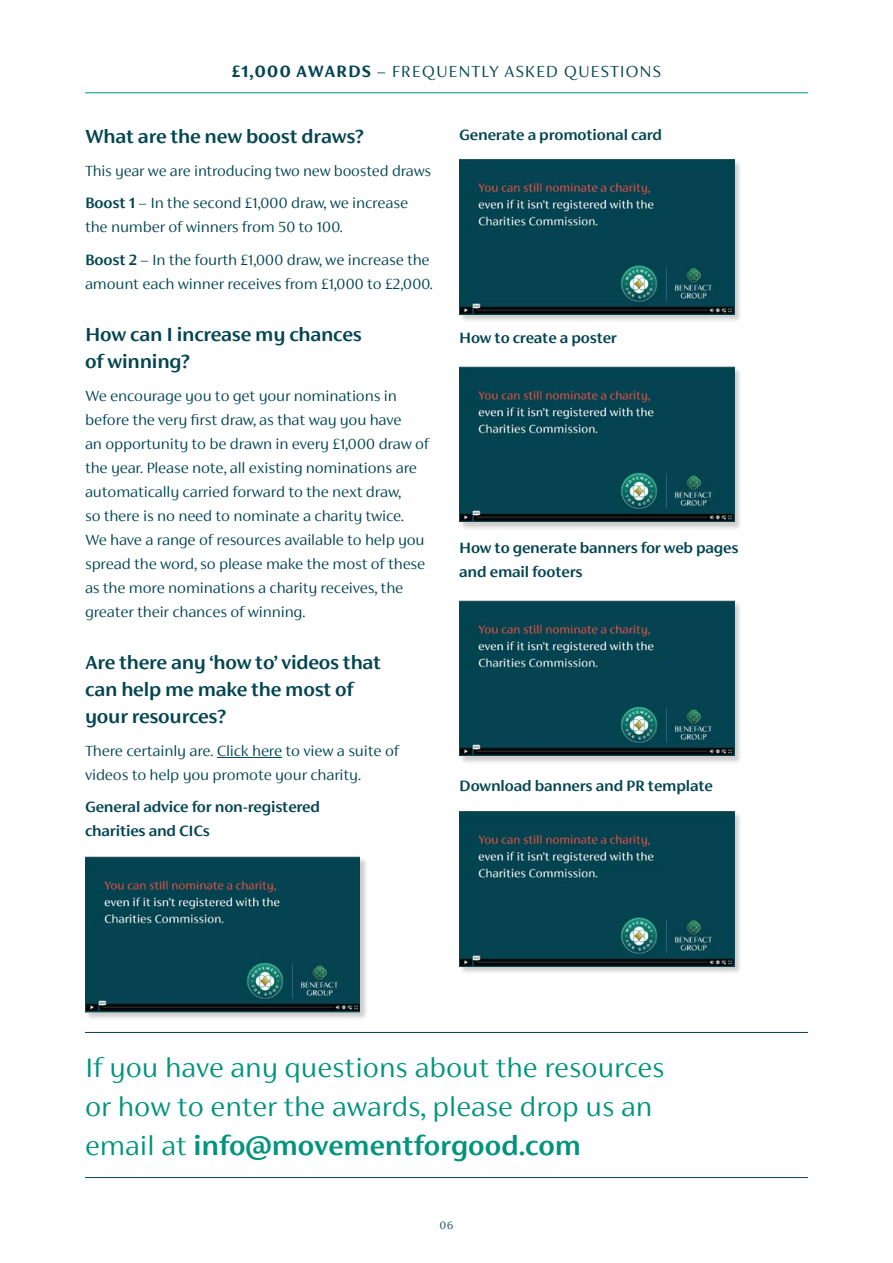
<style>
.page{position:relative;width:893px;height:1263px;background:#fff}
.page>*{position:absolute;margin:0;border:0;box-sizing:border-box;transform-origin:0 0}
.t1{font:300 30px/39px "FS Siena";color:#00947c}
.t2{font:600 21px/27px "FS Siena";letter-spacing:-.01em;color:#034551}
.t3{font:300 18px "FS Siena";letter-spacing:.05em;color:#034551}
.t4{font:300 16.5px/24px "FS Siena";letter-spacing:-.01em;color:#034551}
.t5{font:600 16.5px/24px "FS Siena";letter-spacing:-.01em;color:#034551}
.t6{font:300 12px "FS Siena";color:#034551}
.s1{font-weight:700}
.s2{font-weight:600}
</style>
<div class="page">
<hr style="left:217px;top:757px;width:65px;height:1px;background:#034551">
<hr style="left:85px;top:92px;width:723px;height:1px;background:#00947c">
<hr style="left:85px;top:1032px;width:723px;height:1px;background:#034551">
<hr style="left:85px;top:1177px;width:723px;height:1px;background:#034551">
<div style="left:85px;top:857px;width:283px;height:164px;background:#000;opacity:.2"></div>
<img style="left:85px;top:857px;width:275px;height:155px">
<div style="left:460px;top:160px;width:282px;height:163px;background:#000;opacity:.2"></div>
<img style="left:459px;top:159px;width:275px;height:156px">
<div style="left:460px;top:367px;width:282px;height:164px;background:#000;opacity:.2"></div>
<img style="left:459px;top:367px;width:275px;height:155px">
<div style="left:460px;top:601px;width:282px;height:164px;background:#000;opacity:.2"></div>
<img style="left:459px;top:601px;width:275px;height:155px">
<div style="left:460px;top:811px;width:282px;height:164px;background:#000;opacity:.2"></div>
<img style="left:459px;top:811px;width:275px;height:155px">
<p class="t3" style="left:232px;top:62px;width:431px"><span class="s1">£1,000 AWARDS</span> – FREQUENTLY ASKED QUESTIONS</p>
<p class="t2" style="left:85px;top:123px;width:281px">What are the new boost draws?</p>
<p class="t4" style="left:85px;top:154px;width:348px;line-height:32.5px">This year we are introducing two new boosted draws<br><span class="s2">Boost 1</span> – In the second £1,000 draw, we increase</p>
<p class="t4" style="left:85px;top:210px;width:346px;line-height:32.5px">the number of winners from 50 to 100.<br><span class="s2">Boost 2</span> – In the fourth £1,000 draw, we increase the</p>
<p class="t4" style="left:85px;top:271px;width:349px">amount each winner receives from £1,000 to £2,000.</p>
<p class="t2" style="left:85px;top:321px;width:278px">How can I increase my chances of winning?</p>
<p class="t4" style="left:85px;top:383px;width:346px">We encourage you to get your nominations in before the very first draw, as that way you have<br>an opportunity to be drawn in every £1,000 draw of the year. Please note, all existing nominations are automatically carried forward to the next draw,<br>so there is no need to nominate a charity twice.<br>We have a range of resources available to help you spread the word, so please make the most of these as the more nominations a charity receives, the greater their chances of winning.</p>
<p class="t2" style="left:85px;top:649px;width:298px">Are there any ‘how to’ videos that can help me make the most of your resources?</p>
<p class="t4" style="left:85px;top:738px;width:315px">There certainly are. Click here to view a suite of videos to help you promote your charity.</p>
<p class="t5" style="left:85px;top:795px;width:237px">General advice for non-registered charities and CICs</p>
<p class="t5" style="left:459px;top:122px;width:204px">Generate a promotional card</p>
<p class="t5" style="left:459px;top:326px;width:159px">How to create a poster</p>
<p class="t5" style="left:459px;top:535px;width:281px">How to generate banners for web pages and email footers</p>
<p class="t5" style="left:459px;top:773px;width:255px">Download banners and PR template</p>
<h1 class="t1" style="left:85px;top:1048px;width:581px">If you have any questions about the resources or how to enter the awards, please drop us an email at <span class="s2">info@movementforgood.com</span></h1>
<p class="t6" style="left:439px;top:1219px;width:16px">06</p>
</div>
